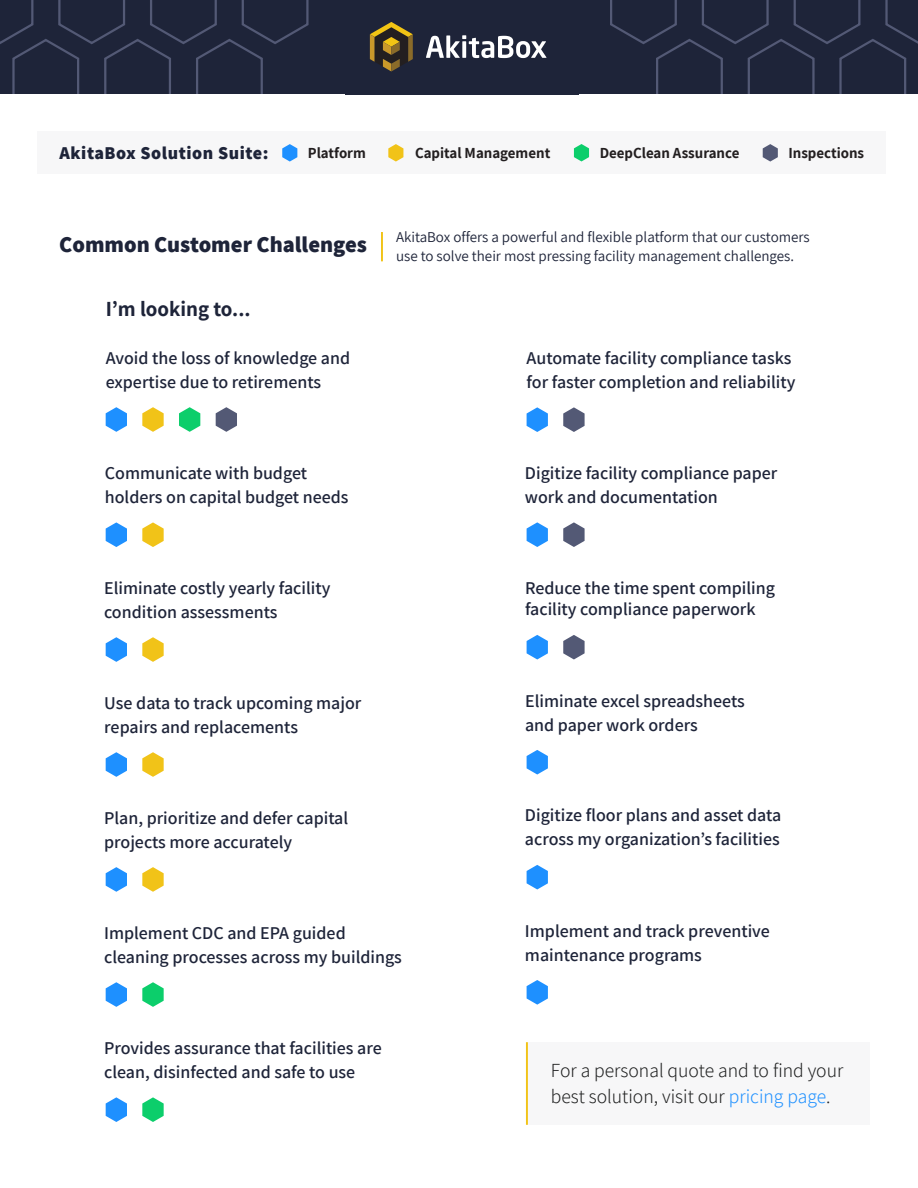
<style>
.page{position:relative;width:918px;height:1188px;background:#fff}
.page>*{position:absolute;margin:0;border:0;box-sizing:border-box;transform-origin:0 0}
.t1{font:800 22.5px "Assistant";color:#1e2439}
.t2{font:700 21px "Assistant";color:#1e2439}
.t3{font:300 19.5px/25.5px "Assistant";color:#1f2020}
.t4{font:600 18px/24px "Assistant";color:#1e2439}
.t5{font:800 18px "Assistant";letter-spacing:.03em;color:#1e2439}
.t6{font:15px "Assistant";color:#1e2439}
.t7{font:700 15px "Assistant";color:#231f20}
.s1{color:#1e90ff}
</style>
<div class="page">
<div style="left:528px;top:1042px;width:341px;height:83px;background:#f7f7f8"></div>
<div style="left:0;top:0;width:918px;height:94px;background:#1e2439"></div>
<svg style="left:426px;top:35px;width:120px;height:23px"></svg>
<svg style="left:370px;top:22px;width:43px;height:49px"></svg>
<svg style="left:106px;top:407px;width:21px;height:25px"></svg>
<svg style="left:527px;top:407px;width:21px;height:25px"></svg>
<svg style="left:527px;top:522px;width:21px;height:25px"></svg>
<svg style="left:527px;top:635px;width:21px;height:24px"></svg>
<svg style="left:527px;top:750px;width:21px;height:25px"></svg>
<svg style="left:527px;top:865px;width:21px;height:24px"></svg>
<svg style="left:527px;top:980px;width:21px;height:25px"></svg>
<svg style="left:106px;top:522px;width:21px;height:25px"></svg>
<svg style="left:106px;top:637px;width:21px;height:25px"></svg>
<svg style="left:106px;top:752px;width:21px;height:25px"></svg>
<svg style="left:106px;top:867px;width:21px;height:25px"></svg>
<svg style="left:106px;top:982px;width:21px;height:25px"></svg>
<svg style="left:142px;top:407px;width:22px;height:25px"></svg>
<svg style="left:563px;top:407px;width:22px;height:25px"></svg>
<svg style="left:563px;top:522px;width:22px;height:25px"></svg>
<svg style="left:563px;top:635px;width:22px;height:24px"></svg>
<svg style="left:142px;top:522px;width:22px;height:25px"></svg>
<svg style="left:142px;top:637px;width:22px;height:25px"></svg>
<svg style="left:142px;top:752px;width:22px;height:25px"></svg>
<svg style="left:142px;top:867px;width:22px;height:25px"></svg>
<svg style="left:142px;top:982px;width:22px;height:25px"></svg>
<svg style="left:179px;top:407px;width:21px;height:25px"></svg>
<svg style="left:216px;top:407px;width:21px;height:25px"></svg>
<div style="left:37px;top:132px;width:849px;height:42px;background:#f7f7f8"></div>
<svg style="left:106px;top:1097px;width:21px;height:25px"></svg>
<svg style="left:142px;top:1097px;width:22px;height:25px"></svg>
<hr style="left:381px;top:232px;width:2px;height:29px;background:#f1c318">
<hr style="left:526px;top:1042px;width:2px;height:83px;background:#f1c318">
<svg style="left:282px;top:144px;width:15px;height:18px"></svg>
<svg style="left:388px;top:144px;width:15px;height:18px"></svg>
<svg style="left:763px;top:144px;width:15px;height:18px"></svg>
<svg style="left:574px;top:144px;width:15px;height:17px"></svg>
<svg style="left:610px;top:0;width:308px;height:94px"></svg>
<svg style="left:0;top:0;width:309px;height:94px"></svg>
<p class="t5" style="left:59px;top:140px;width:211px">AkitaBox Solution Suite:</p>
<p class="t7" style="left:308px;top:143px;width:60px">Platform</p>
<p class="t7" style="left:415px;top:143px;width:137px">Capital Management</p>
<p class="t7" style="left:600px;top:143px;width:141px">DeepClean Assurance</p>
<p class="t7" style="left:788px;top:143px;width:77px">Inspections</p>
<p class="t1" style="left:59px;top:229px;width:309px">Common Customer Challenges</p>
<p class="t2" style="left:106px;top:295px;width:147px">I’m looking to...</p>
<p class="t4" style="left:106px;top:345px;width:246px">Avoid the loss of knowledge and</p>
<p class="t4" style="left:106px;top:369px;width:217px">expertise due to retirements</p>
<p class="t6" style="left:396px;top:227px;width:415px">AkitaBox offers a powerful and flexible platform that our customers</p>
<p class="t6" style="left:396px;top:246px;width:400px">use to solve their most pressing facility management challenges.</p>
<p class="t4" style="left:527px;top:345px;width:266px">Automate facility compliance tasks</p>
<p class="t4" style="left:527px;top:369px;width:270px">for faster completion and reliability</p>
<p class="t4" style="left:105px;top:460px;width:245px">Communicate with budget holders on capital budget needs</p>
<p class="t4" style="left:104px;top:575px;width:228px">Eliminate costly yearly facility</p>
<p class="t4" style="left:104px;top:599px;width:175px">condition assessments</p>
<p class="t4" style="left:525px;top:460px;width:254px">Digitize facility compliance paper work and documentation</p>
<p class="t4" style="left:525px;top:576px;width:251px;line-height:21.6px">Reduce the time spent compiling facility compliance paperwork</p>
<p class="t4" style="left:104px;top:690px;width:259px">Use data to track upcoming major</p>
<p class="t4" style="left:104px;top:714px;width:195px">repairs and replacements</p>
<p class="t4" style="left:104px;top:805px;width:246px">Plan, prioritize and defer capital</p>
<p class="t4" style="left:104px;top:829px;width:190px">projects more accurately</p>
<p class="t4" style="left:525px;top:688px;width:221px">Eliminate excel spreadsheets</p>
<p class="t4" style="left:525px;top:712px;width:174px">and paper work orders</p>
<p class="t4" style="left:525px;top:803px;width:258px">Digitize floor plans and asset data</p>
<p class="t4" style="left:525px;top:827px;width:256px">across my organization’s facilities</p>
<p class="t4" style="left:104px;top:920px;width:243px">Implement CDC and EPA guided</p>
<p class="t4" style="left:104px;top:944px;width:299px">cleaning processes across my buildings</p>
<p class="t4" style="left:104px;top:1035px;width:279px">Provides assurance that facilities are clean, disinfected and safe to use</p>
<p class="t4" style="left:525px;top:918px;width:246px">Implement and track preventive maintenance programs</p>
<p class="t3" style="left:551px;top:1057px;width:294px">For a personal quote and to find your best solution, visit our <span class="s1">pricing page</span>.</p>
</div>
